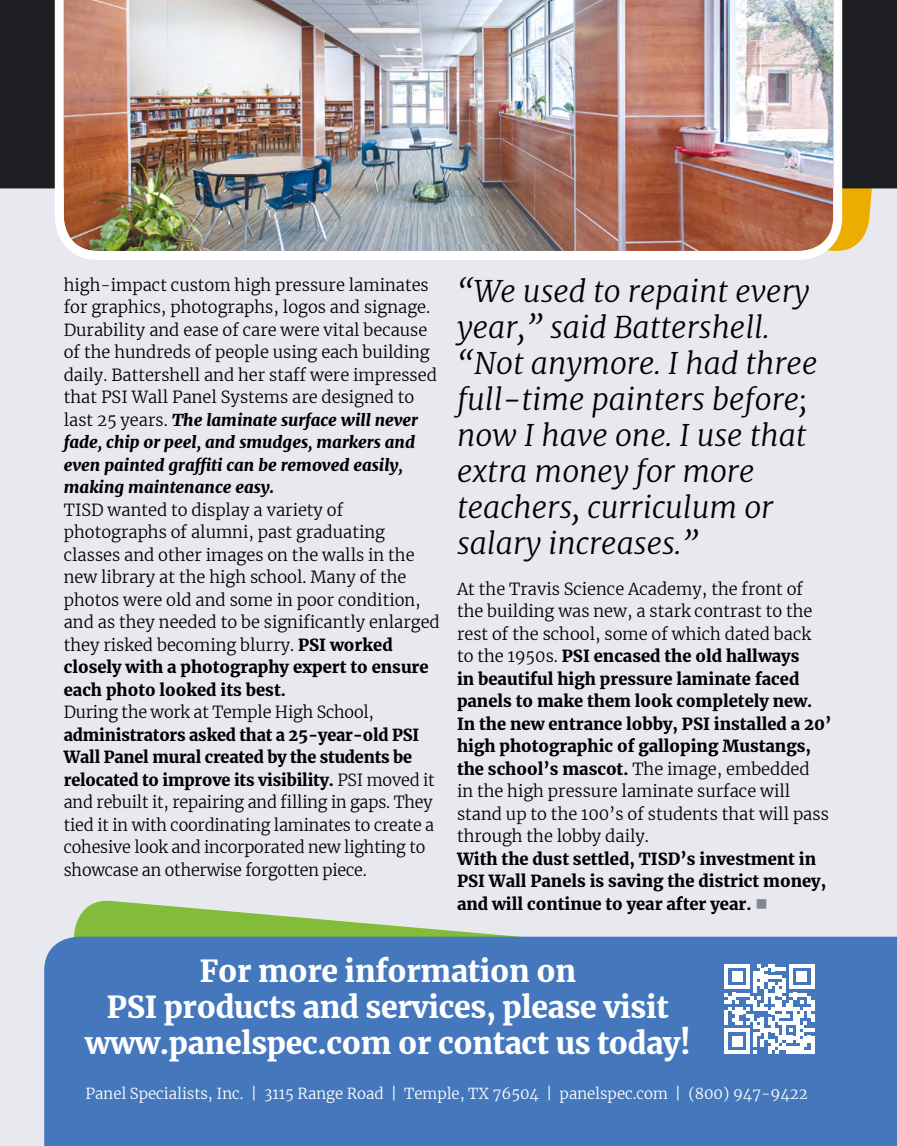
<style>
.page{position:relative;width:897px;height:1146px;background:#fff}
.page>*{position:absolute;margin:0;border:0;box-sizing:border-box;transform-origin:0 0}
.SUBHEAD{font:italic 300 30px/36px "Merriweather";color:#000}
.SUBHEAD-2{font:900 30px/36px "Merriweather";letter-spacing:-.01em;color:#fff;text-align:center}
.t1{font:300 16.5px/22.5px "Merriweather";color:#000}
.t2{font:900 16.5px/22.5px "Merriweather";color:#000}
.BODY{font:300 15px "Merriweather";color:#fff}
.s1{font-weight:900;font-style:italic}
.s2{font-weight:900}
.s3{color:#7b8895}
</style>
<div class="page">
<div style="left:0;top:0;width:897px;height:1145px;background:#e8e9ef"></div>
<svg style="left:0;top:188px;width:886px;height:63px"></svg>
<svg style="left:74px;top:900px;width:437px;height:36px"></svg>
<div style="left:0;top:0;width:897px;height:188px;background:#1d1f23"></div>
<div style="left:44px;top:936px;width:853px;height:209px;background:#47b"></div>
<svg style="left:724px;top:964px;width:90px;height:89px;background:#b0c5e2"></svg>
<img style="left:55px;top:0;width:787px;height:260px">
<p class="t1" style="left:64px;top:273px;width:374px">high-impact custom high pressure laminates for graphics, photographs, logos and signage.<br>Durability and ease of care were vital because of the hundreds of people using each building daily. Battershell and her staff were impressed that PSI Wall Panel Systems are designed to last 25 years. <span class="s1">The laminate surface will never fade, chip or peel, and smudges, markers and even painted graffiti can be removed easily, making maintenance easy.</span></p>
<p class="t1" style="left:64px;top:498px;width:377px">TISD wanted to display a variety of photographs of alumni, past graduating classes and other images on the walls in the new library at the high school. Many of the photos were old and some in poor condition, and as they needed to be significantly enlarged they risked becoming blurry. <span class="s2">PSI worked closely with a photography expert to ensure each photo looked its best.</span></p>
<p class="t1" style="left:64px;top:700px;width:372px">During the work at Temple High School, <span class="s2">administrators asked that a 25-year-old PSI Wall Panel mural created by the students be relocated to improve its visibility.</span> PSI moved it and rebuilt it, repairing and filling in gaps. They tied it in with coordinating laminates to create a cohesive look and incorporated new lighting to showcase an otherwise forgotten piece.</p>
<p class="SUBHEAD" style="left:457px;top:272px;width:362px">“We used to repaint every year,” said Battershell. “Not anymore. I had three full-time painters before; now I have one. I use that extra money for more teachers, curriculum or salary increases.”</p>
<p class="t1" style="left:457px;top:577px;width:376px">At the Travis Science Academy, the front of the building was new, a stark contrast to the rest of the school, some of which dated back to the 1950s. <span class="s2">PSI encased the old hallways<br>in beautiful high pressure laminate faced panels to make them look completely new.<br>In the new entrance lobby, PSI installed a 20’ high photographic of galloping Mustangs, the school’s mascot.</span> The image, embedded<br>in the high pressure laminate surface will stand up to the 100’s of students that will pass through the lobby daily.</p>
<p class="t2" style="left:457px;top:847px;width:371px">With the dust settled, TISD’s investment in<br>PSI Wall Panels is saving the district money, and will continue to year after year. <span class="s3">■</span></p>
<p class="SUBHEAD-2" style="left:85px;top:951px;width:607px">For more information on<br>PSI products and services, please visit www.panelspec.com or contact us today!</p>
<p class="BODY" style="left:86px;top:1083px;width:723px">Panel Specialists, Inc. | 3115 Range Road | Temple, TX 76504 | panelspec.com | (800) 947-9422</p>
</div>
